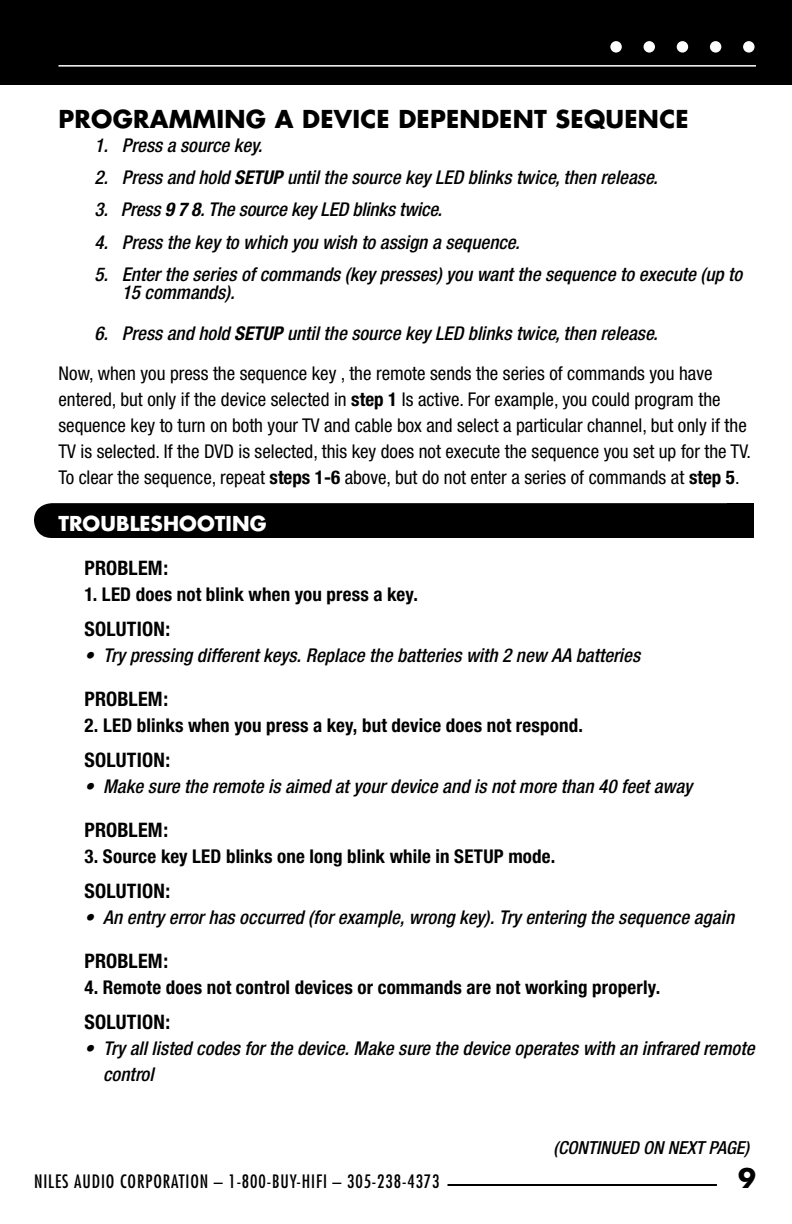
<style>
.page{position:relative;width:792px;height:1224px;background:#fff}
.page>*{position:absolute;margin:0;border:0;box-sizing:border-box;transform-origin:0 0}
.Page_numbers{font:700 26px "Futura Std";color:#000}
._3c__Paragraph_headline{font:700 24px "Futura Std";letter-spacing:.01em;color:#000}
._3e__Paragraph_Left_Tab_Bullets{font:700 condensed 20px "Helvetica Neue LT Std";letter-spacing:.01em;color:#000}
._3d__Paragraph_left_justified{font:700 condensed 20px "Helvetica Neue LT Std";letter-spacing:.01em;color:#000}
._3b__Headers_Reverse{font:700 20px "Futura Std";letter-spacing:.005em;color:#fff}
._3d__Paragraph_justified{font:condensed 19px/26px "Helvetica Neue LT Std";color:#000}
._3e__Paragraph_Left_Tab_Bullets-2{font:italic 500 condensed 19px/18px "Helvetica Neue LT Std";color:#000}
._3d__Paragraph_left_justified-2{font:italic 500 condensed 19px/26px "Helvetica Neue LT Std";letter-spacing:.005em;color:#000}
._3e__Paragraph_Left_Tab_Bullets-3{font:700 condensed 19px "Helvetica Neue LT Std";letter-spacing:.01em;color:#000}
.t1{font:condensed 18px "Futura Std";letter-spacing:.05em;color:#000}
._3d__Paragraph_Note_Callout_Italic{font:italic 500 condensed 18px "Helvetica Neue LT Std";color:#000}
.s1{font-weight:700}
</style>
<div class="page">
<div style="left:0;top:0;width:792px;height:85px;background:#000"></div>
<hr style="left:447px;top:1184px;width:270px;height:2px;background:#000">
<div style="left:610px;top:41px;width:12px;height:12px;background:#fff;border-radius:50%"></div>
<div style="left:644px;top:41px;width:11px;height:12px;background:#fff;border-radius:50%"></div>
<div style="left:677px;top:41px;width:11px;height:12px;background:#fff;border-radius:50%"></div>
<div style="left:710px;top:41px;width:11px;height:12px;background:#fff;border-radius:50%"></div>
<div style="left:743px;top:41px;width:12px;height:12px;background:#fff;border-radius:50%"></div>
<hr style="left:58px;top:65px;width:698px;height:2px;background:#fff">
<div style="left:34px;top:503px;width:693px;height:35px;background:#000"></div>
<div style="left:727px;top:503px;width:27px;height:35px;background:#000"></div>
<p class="_3c__Paragraph_headline" style="left:58px;top:103px;width:632px">PROGRAMMING A DEVICE DEPENDENT SEQUENCE</p>
<p class="_3e__Paragraph_Left_Tab_Bullets-2" style="left:94px;top:136px;width:170px">1. Press a source key.</p>
<p class="_3e__Paragraph_Left_Tab_Bullets-2" style="left:94px;top:168px;width:565px">2. Press and hold <span class="s1">SETUP</span> until the source key LED blinks twice, then release.</p>
<p class="_3e__Paragraph_Left_Tab_Bullets-2" style="left:94px;top:201px;width:349px">3. Press <span class="s1">9 7 8</span>. The source key LED blinks twice.</p>
<p class="_3e__Paragraph_Left_Tab_Bullets-2" style="left:94px;top:233px;width:427px">4. Press the key to which you wish to assign a sequence.</p>
<p class="_3e__Paragraph_Left_Tab_Bullets-2" style="left:122px;top:266px;width:622px;text-indent:-27px">5. Enter the series of commands (key presses) you want the sequence to execute (up to<br>15 commands).</p>
<p class="_3e__Paragraph_Left_Tab_Bullets-2" style="left:94px;top:324px;width:565px">6. Press and hold <span class="s1">SETUP</span> until the source key LED blinks twice, then release.</p>
<p class="_3d__Paragraph_justified" style="left:58px;top:360px;width:694px">Now, when you press the sequence key , the remote sends the series of commands you have entered, but only if the device selected in <span class="s1">step 1</span> Is active. For example, you could program the sequence key to turn on both your TV and cable box and select a particular channel, but only if the TV is selected. If the DVD is selected, this key does not execute the sequence you set up for the TV.<br>To clear the sequence, repeat <span class="s1">steps 1-6</span> above, but do not enter a series of commands at <span class="s1">step 5</span>.</p>
<p class="_3b__Headers_Reverse" style="left:58px;top:510px;width:210px">TROUBLESHOOTING</p>
<p class="_3d__Paragraph_left_justified" style="left:84px;top:555px;width:85px">PROBLEM:</p>
<p class="_3e__Paragraph_Left_Tab_Bullets-3" style="left:84px;top:582px;width:335px">1. LED does not blink when you press a key.</p>
<p class="_3e__Paragraph_Left_Tab_Bullets" style="left:84px;top:616px;width:87px">SOLUTION:</p>
<p class="_3d__Paragraph_left_justified-2" style="left:84px;top:642px;width:557px">• Try pressing different keys. Replace the batteries with 2 new AA batteries</p>
<p class="_3d__Paragraph_left_justified" style="left:84px;top:686px;width:85px">PROBLEM:</p>
<p class="_3e__Paragraph_Left_Tab_Bullets-3" style="left:84px;top:713px;width:500px">2. LED blinks when you press a key, but device does not respond.</p>
<p class="_3e__Paragraph_Left_Tab_Bullets" style="left:84px;top:747px;width:87px">SOLUTION:</p>
<p class="_3d__Paragraph_left_justified-2" style="left:84px;top:773px;width:609px">• Make sure the remote is aimed at your device and is not more than 40 feet away</p>
<p class="_3d__Paragraph_left_justified" style="left:84px;top:817px;width:85px">PROBLEM:</p>
<p class="_3e__Paragraph_Left_Tab_Bullets-3" style="left:84px;top:844px;width:472px">3. Source key LED blinks one long blink while in SETUP mode.</p>
<p class="_3e__Paragraph_Left_Tab_Bullets" style="left:84px;top:878px;width:87px">SOLUTION:</p>
<p class="_3d__Paragraph_left_justified-2" style="left:84px;top:904px;width:651px">• An entry error has occurred (for example, wrong key). Try entering the sequence again</p>
<p class="_3d__Paragraph_left_justified" style="left:84px;top:948px;width:85px">PROBLEM:</p>
<p class="_3e__Paragraph_Left_Tab_Bullets-3" style="left:84px;top:975px;width:577px">4. Remote does not control devices or commands are not working properly.</p>
<p class="_3e__Paragraph_Left_Tab_Bullets" style="left:84px;top:1009px;width:87px">SOLUTION:</p>
<p class="_3d__Paragraph_left_justified-2" style="left:103px;top:1035px;width:653px;text-indent:-19px">• Try all listed codes for the device. Make sure the device operates with an infrared remote control</p>
<p class="_3d__Paragraph_Note_Callout_Italic" style="left:553px;top:1137px;width:197px">(CONTINUED ON NEXT PAGE)</p>
<p class="t1" style="left:34px;top:1171px;width:407px">NILES AUDIO CORPORATION – 1-800-BUY-HIFI – 305-238-4373</p>
<p class="Page_numbers" style="left:738px;top:1161px;width:19px">9</p>
</div>
